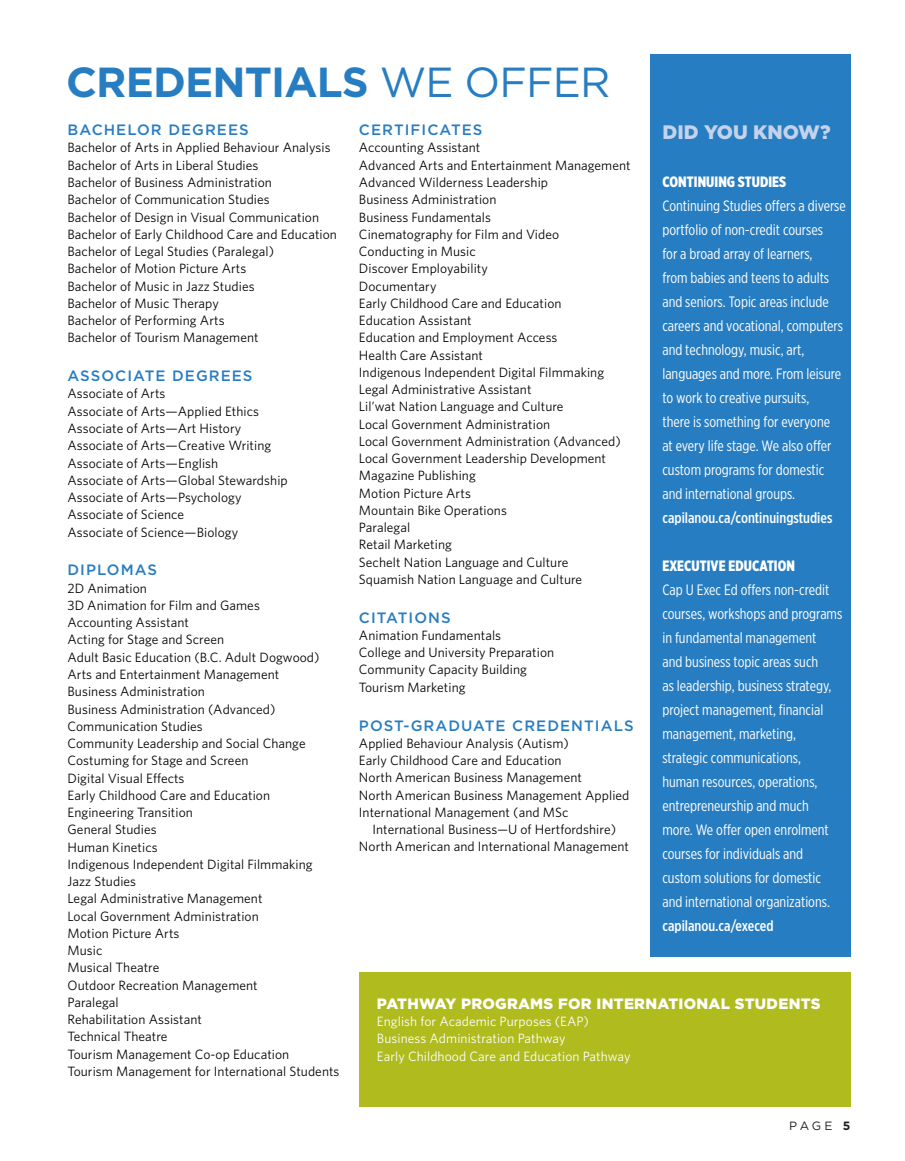
<style>
.page{position:relative;width:905px;height:1161px;background:#fff}
.page>*{position:absolute;margin:0;border:0;box-sizing:border-box;transform-origin:0 0}
.t1{font:700 42px "Gotham";letter-spacing:-.02em;color:#277dc1}
.t2{font:900 19.5px "Gotham";color:#c4d2eb}
.t3{font:15px/24px "Gotham X Narrow";color:#fff}
.t4{font:500 15px "Gotham";letter-spacing:.07em;color:#277dc1}
.t5{font:500 15px "Gotham X Narrow";color:#fff}
.t6{font:900 15px "Gotham";letter-spacing:.02em;color:#fff}
.t7{font:900 15px "Gotham X Narrow";letter-spacing:.005em;color:#fff}
.t8{font:13.5px/17.2px "Whitney";letter-spacing:.005em;color:#040503}
.t9{font:13.5px/17.2px "Whitney";letter-spacing:.005em;color:#fff}
.t10{font:12px "Gotham";color:#231f20}
.s1{font-weight:400}
.s2{font-weight:700}
</style>
<div class="page">
<div style="left:359px;top:973px;width:491px;height:134px;background:#b0bb1d"></div>
<div style="left:650px;top:54px;width:200px;height:902px;background:#277dc1"></div>
<h1 class="t1" style="left:66px;top:54px;width:546px">CREDENTIALS <span class="s1">WE OFFER</span></h1>
<p class="t4" style="left:68px;top:120px;width:183px">BACHELOR DEGREES</p>
<p class="t8" style="left:68px;top:139px;width:271px">Bachelor of Arts in Applied Behaviour Analysis Bachelor of Arts in Liberal Studies<br>Bachelor of Business Administration<br>Bachelor of Communication Studies<br>Bachelor of Design in Visual Communication Bachelor of Early Childhood Care and Education Bachelor of Legal Studies (Paralegal)<br>Bachelor of Motion Picture Arts<br>Bachelor of Music in Jazz Studies<br>Bachelor of Music Therapy<br>Bachelor of Performing Arts<br>Bachelor of Tourism Management</p>
<p class="t4" style="left:68px;top:366px;width:186px">ASSOCIATE DEGREES</p>
<p class="t8" style="left:68px;top:385px;width:222px">Associate of Arts<br>Associate of Arts—Applied Ethics<br>Associate of Arts—Art History<br>Associate of Arts—Creative Writing<br>Associate of Arts—English<br>Associate of Arts—Global Stewardship<br>Associate of Arts—Psychology<br>Associate of Science<br>Associate of Science—Biology</p>
<p class="t4" style="left:68px;top:560px;width:91px">DIPLOMAS</p>
<p class="t8" style="left:68px;top:579px;width:273px">2D Animation<br>3D Animation for Film and Games<br>Accounting Assistant<br>Acting for Stage and Screen<br>Adult Basic Education (B.C. Adult Dogwood)<br>Arts and Entertainment Management<br>Business Administration<br>Business Administration (Advanced)<br>Communication Studies<br>Community Leadership and Social Change<br>Costuming for Stage and Screen<br>Digital Visual Effects<br>Early Childhood Care and Education<br>Engineering Transition<br>General Studies<br>Human Kinetics<br>Indigenous Independent Digital Filmmaking<br>Jazz Studies<br>Legal Administrative Management<br>Local Government Administration<br>Motion Picture Arts<br>Music<br>Musical Theatre<br>Outdoor Recreation Management<br>Paralegal<br>Rehabilitation Assistant<br>Technical Theatre<br>Tourism Management Co-op Education<br>Tourism Management for International Students</p>
<p class="t4" style="left:359px;top:120px;width:125px">CERTIFICATES</p>
<p class="t8" style="left:359px;top:139px;width:273px">Accounting Assistant<br>Advanced Arts and Entertainment Management<br>Advanced Wilderness Leadership<br>Business Administration<br>Business Fundamentals<br>Cinematography for Film and Video<br>Conducting in Music<br>Discover Employability<br>Documentary<br>Early Childhood Care and Education<br>Education Assistant<br>Education and Employment Access<br>Health Care Assistant<br>Indigenous Independent Digital Filmmaking<br>Legal Administrative Assistant<br>Lil’wat Nation Language and Culture<br>Local Government Administration<br>Local Government Administration (Advanced)<br>Local Government Leadership Development<br>Magazine Publishing<br>Motion Picture Arts<br>Mountain Bike Operations<br>Paralegal<br>Retail Marketing<br>Sechelt Nation Language and Culture<br>Squamish Nation Language and Culture</p>
<p class="t4" style="left:359px;top:608px;width:93px">CITATIONS</p>
<p class="t8" style="left:359px;top:626px;width:197px">Animation Fundamentals<br>College and University Preparation<br>Community Capacity Building<br>Tourism Marketing</p>
<p class="t4" style="left:359px;top:716px;width:276px">POST-GRADUATE CREDENTIALS</p>
<p class="t8" style="left:359px;top:734px;width:272px">Applied Behaviour Analysis (Autism)<br>Early Childhood Care and Education<br>North American Business Management<br>North American Business Management Applied International Management (and MSc</p>
<p class="t8" style="left:359px;top:821px;width:271px;text-align:center">International Business—U of Hertfordshire)<br>North American and International Management</p>
<h2 class="t2" style="left:662px;top:119px;width:170px">DID YOU KNOW?</h2>
<p class="t7" style="left:662px;top:172px;width:125px">CONTINUING STUDIES</p>
<p class="t3" style="left:662px;top:193px;width:185px">Continuing Studies offers a diverse portfolio of non-credit courses<br>for a broad array of learners,<br>from babies and teens to adults and seniors. Topic areas include careers and vocational, computers and technology, music, art, languages and more. From leisure to work to creative pursuits,<br>there is something for everyone<br>at every life stage. We also offer custom programs for domestic and international groups.</p>
<p class="t5" style="left:662px;top:508px;width:171px">capilanou.ca/continuingstudies</p>
<p class="t7" style="left:662px;top:556px;width:134px">EXECUTIVE EDUCATION</p>
<p class="t3" style="left:662px;top:577px;width:181px">Cap U Exec Ed offers non-credit courses, workshops and programs in fundamental management<br>and business topic areas such<br>as leadership, business strategy, project management, financial management, marketing, strategic communications,<br>human resources, operations, entrepreneurship and much more. We offer open enrolment courses for individuals and custom solutions for domestic and international organizations.</p>
<p class="t5" style="left:662px;top:916px;width:113px">capilanou.ca/execed</p>
<p class="t6" style="left:377px;top:993px;width:445px">PATHWAY PROGRAMS FOR INTERNATIONAL STUDENTS</p>
<p class="t9" style="left:377px;top:1012px;width:255px">English for Academic Purposes (EAP)<br>Business Administration Pathway<br>Early Childhood Care and Education Pathway</p>
<p class="t10" style="left:789px;top:1118px;width:62px">PAGE <span class="s2">5</span></p>
</div>
